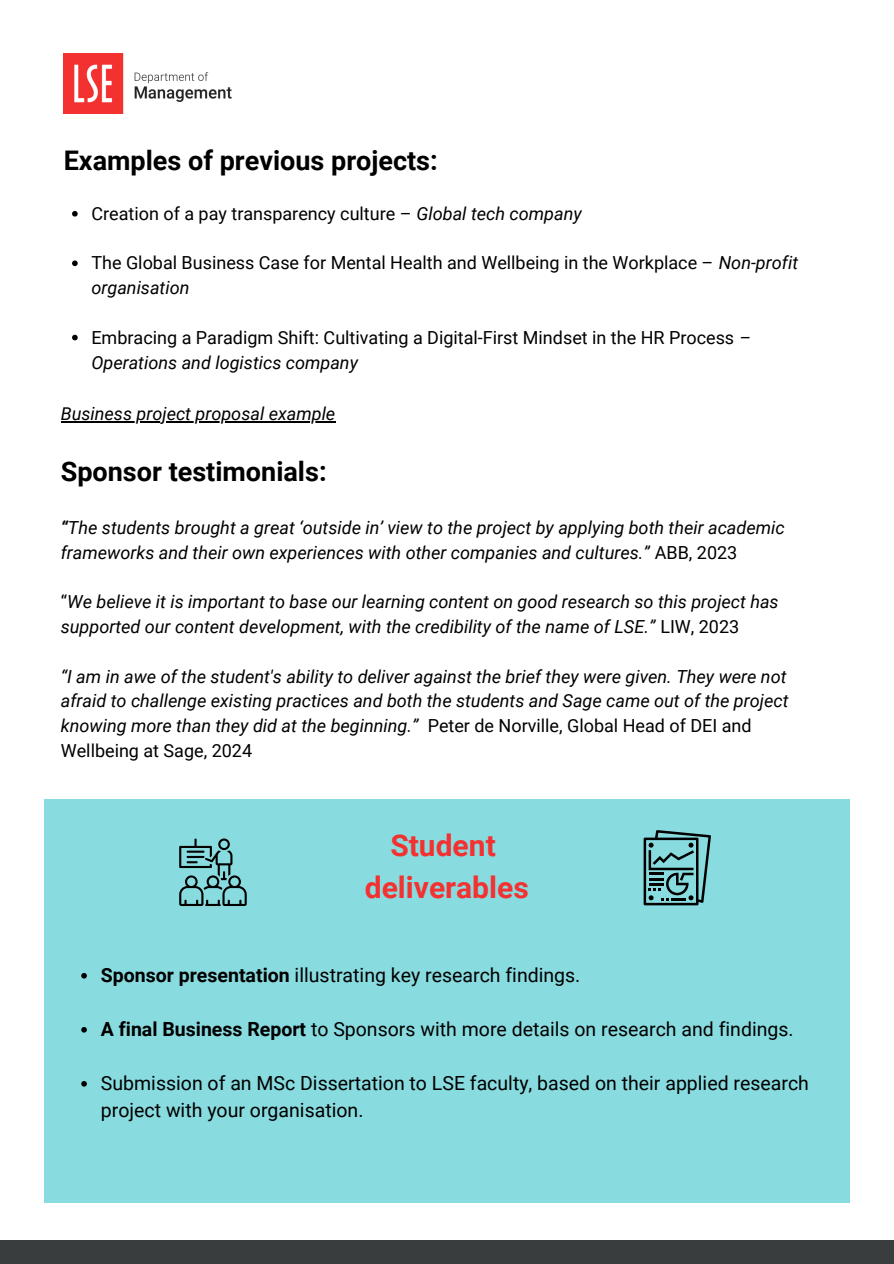
<style>
.page{position:relative;width:894px;height:1264px;background:#fff}
.page>*{position:absolute;margin:0;border:0;box-sizing:border-box;transform-origin:0 0}
.t1{font:700 30px/41.7px "Roboto";color:#f43131;text-align:center}
.t2{font:700 27px "Roboto";color:#000}
.t3{font:19.5px/27px "Roboto";color:#000}
.t4{font:italic 18px/24.8px "Roboto";color:#000}
.t5{font:18px/24.8px "Roboto";color:#000}
.s1{font-style:italic}
.s2{font-weight:700}
.s3{font-style:normal}
</style>
<div class="page">
<div style="left:0;top:1240px;width:893px;height:23px;background:#393d3e"></div>
<img style="left:64px;top:54px;width:167px;height:59px">
<div style="left:44px;top:799px;width:805px;height:403px;background:#88dbdf"></div>
<svg style="left:179px;top:838px;width:68px;height:68px"></svg>
<svg style="left:643px;top:830px;width:67px;height:75px"></svg>
<svg style="left:72px;top:211px;width:6px;height:5px"></svg>
<svg style="left:72px;top:260px;width:6px;height:6px"></svg>
<svg style="left:72px;top:335px;width:6px;height:5px"></svg>
<hr style="left:61px;top:421px;width:274px;height:1px;background:#000">
<svg style="left:81px;top:973px;width:6px;height:5px"></svg>
<svg style="left:81px;top:1027px;width:6px;height:5px"></svg>
<svg style="left:81px;top:1081px;width:6px;height:5px"></svg>
<p class="t2" style="left:64px;top:144px;width:375px">Examples of previous projects:</p>
<h1 class="t5" style="left:91px;top:201px;width:491px">Creation of a pay transparency culture – <span class="s1">Global tech company</span></h1>
<p class="t5" style="left:91px;top:251px;width:708px">The Global Business Case for Mental Health and Wellbeing in the Workplace – <span class="s1">Non-profit organisation</span></p>
<p class="t5" style="left:91px;top:325px;width:661px">Embracing a Paradigm Shift: Cultivating a Digital-First Mindset in the HR Process <span class="s1">–<br>Operations and logistics company</span></p>
<p class="t4" style="left:61px;top:402px;width:276px">Business project proposal example</p>
<p class="t2" style="left:61px;top:456px;width:267px">Sponsor testimonials:</p>
<h1 class="t4" style="left:61px;top:515px;width:725px"><span class="s2">“</span>The students brought a great ‘outside in’ view to the project by applying both their academic frameworks and their own experiences with other companies and cultures.” <span class="s3">ABB, 2023</span></h1>
<p class="t4" style="left:61px;top:589px;width:719px"><span class="s3">“</span>We believe it is important to base our learning content on good research so this project has supported our content development, with the credibility of the name of LSE.” <span class="s3">LIW, 2023</span></p>
<p class="t4" style="left:61px;top:664px;width:729px;text-align:justify">“I am in awe of the student's ability to deliver against the brief they were given. They were not afraid to challenge existing practices and both the students and Sage came out of the project knowing more than they did at the beginning.” <span class="s3">Peter de Norville, Global Head of DEI and</span></p>
<p class="t5" style="left:61px;top:738px;width:193px">Wellbeing at Sage, 2024</p>
<p class="t1" style="left:365px;top:825px;width:165px">Student deliverables</p>
<h1 class="t3" style="left:101px;top:961px;width:481px"><span class="s2">Sponsor presentation</span> illustrating key research findings.</h1>
<p class="t3" style="left:101px;top:1015px;width:694px"><span class="s2">A final Business Report</span> to Sponsors with more details on research and findings.</p>
<p class="t3" style="left:101px;top:1069px;width:709px">Submission of an MSc Dissertation to LSE faculty, based on their applied research project with your organisation.</p>
</div>
